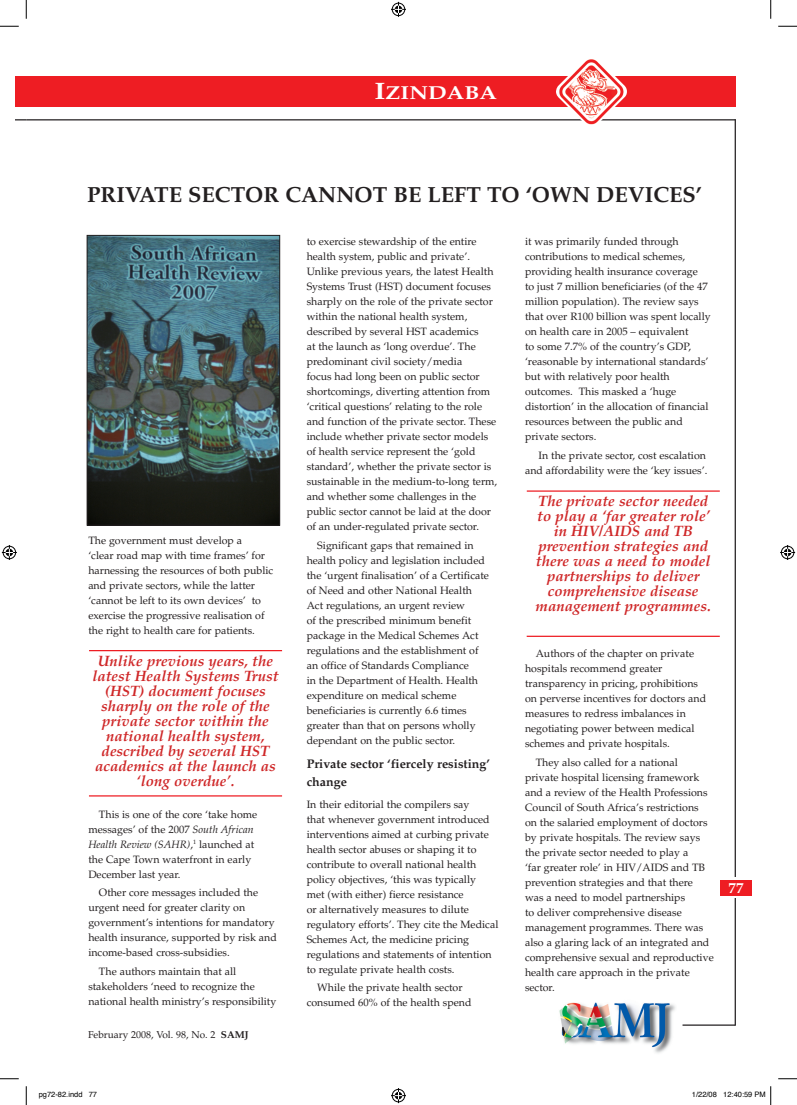
<style>
.page{position:relative;width:797px;height:1105px;background:#fff}
.page>*{position:absolute;margin:0;border:0;box-sizing:border-box;transform-origin:0 0}
.t1{font:700 21.88px "Palatino";color:#231f20}
.t2{font:700 18.75px "Palatino";color:#fff;scale:1.2 1}
.t3{font:italic 700 15px/15px "Palatino";color:#cf2728;text-align:center}
.t4{font:700 15px "Palatino";color:#fff}
.t5{font:700 12.5px/17.5px "Palatino";color:#231f20}
.t6{font:10.62px/15px "Palatino";color:#231f20}
.t7{font:10px "Palatino";color:#231f20}
.t8{font:7.5px "Helvetica";color:#000}
.s1{font-size:23.75px}
.s2{font-style:italic}
.s3{font-weight:700}
</style>
<div class="page">
<div style="left:16px;top:77px;width:10px;height:30px;background:#ee1d23"></div>
<hr style="left:734px;top:119px;width:2px;height:906px;background:#231f20">
<div style="left:723px;top:877px;width:23px;height:21px;background:#fff"></div>
<hr style="left:682px;top:1024px;width:53px;height:2px;background:#231f20">
<div style="left:26px;top:77px;width:709px;height:30px;background:#ee1d23"></div>
<hr style="left:26px;top:119px;width:709px;height:1px;background:#231f20">
<img style="left:556px;top:59px;width:71px;height:66px">
<img style="left:559px;top:1002px;width:117px;height:51px">
<div style="left:719px;top:880px;width:32px;height:16px;background:#ee1d23"></div>
<hr style="left:89px;top:650px;width:193px;height:1px;background:#ee1d23">
<hr style="left:89px;top:795px;width:193px;height:1px;background:#ee1d23">
<hr style="left:527px;top:490px;width:192px;height:2px;background:#ee1d23">
<hr style="left:526px;top:636px;width:193px;height:1px;background:#ee1d23">
<img style="left:89px;top:237px;width:189px;height:286px">
<div style="left:87px;top:235px;width:193px;height:290px;border:1px solid #231f20"></div>
<svg style="left:0;top:25px;width:19px;height:2px"></svg>
<svg style="left:778px;top:25px;width:19px;height:2px"></svg>
<svg style="left:0;top:1078px;width:19px;height:1px"></svg>
<svg style="left:778px;top:1078px;width:19px;height:1px"></svg>
<svg style="left:25px;top:0;width:2px;height:19px"></svg>
<svg style="left:25px;top:1086px;width:2px;height:19px"></svg>
<svg style="left:770px;top:0;width:1px;height:19px"></svg>
<svg style="left:391px;top:2px;width:15px;height:15px"></svg>
<svg style="left:391px;top:1088px;width:15px;height:15px"></svg>
<svg style="left:2px;top:545px;width:15px;height:15px"></svg>
<svg style="left:780px;top:545px;width:15px;height:15px"></svg>
<svg style="left:770px;top:1086px;width:1px;height:19px"></svg>
<h2 class="t2" style="left:374px;top:82px;width:103px"><span class="s1">I</span>ZINDABA</h2>
<h1 class="t1" style="left:87px;top:182px;width:15px">PRIVATE</h1>
<h1 class="t1" style="left:188px;top:182px;width:16px">SECTOR</h1>
<h1 class="t1" style="left:285px;top:182px;width:18px">CANNOT</h1>
<h1 class="t1" style="left:393px;top:182px;width:49px">BE LEFT</h1>
<h1 class="t1" style="left:487px;top:182px;width:65px">TO ‘OWN</h1>
<h1 class="t1" style="left:596px;top:182px;width:15px">DEVICES</h1>
<h1 class="t1" style="left:696px;top:182px;width:8px">’</h1>
<p class="t6" style="left:88px;top:533px;width:186px">The government must develop a<br>‘clear road map with time frames’ for harnessing the resources of both public and private sectors, while the latter ‘cannot be left to its own devices’ to exercise the progressive realisation of the right to health care for patients.</p>
<h3 class="t3" style="left:92px;top:653px;width:187px">Unlike previous years, the latest Health Systems Trust (HST) document focuses sharply on the role of the private sector within the national health system, described by several HST academics at the launch as ‘long overdue’.</h3>
<p class="t6" style="left:88px;top:807px;width:170px;text-indent:11px">This is one of the core ‘take home messages’ of the 2007 <span class="s2">South African<br>Health Review (SAHR)</span>,<sup>1</sup> launched at the Cape Town waterfront in early<br>December last year.</p>
<p class="t6" style="left:88px;top:885px;width:190px;text-indent:11px">Other core messages included the urgent need for greater clarity on government’s intentions for mandatory health insurance, supported by risk and income-based cross-subsidies.</p>
<p class="t6" style="left:88px;top:964px;width:189px;text-indent:11px">The authors maintain that all stakeholders ‘need to recognize the national health ministry’s responsibility</p>
<p class="t7" style="left:88px;top:1029px;width:162px">February 2008, Vol. 98, No. 2 <span class="s3">SAMJ</span></p>
<p class="t6" style="left:307px;top:234px;width:192px">to exercise stewardship of the entire health system, public and private’.<br>Unlike previous years, the latest Health Systems Trust (HST) document focuses sharply on the role of the private sector within the national health system, described by several HST academics<br>at the launch as ‘long overdue’. The predominant civil society/media<br>focus had long been on public sector shortcomings, diverting attention from ‘critical questions’ relating to the role and function of the private sector. These include whether private sector models of health service represent the ‘gold standard’, whether the private sector is sustainable in the medium-to-long term, and whether some challenges in the public sector cannot be laid at the door of an under-regulated private sector.</p>
<p class="t6" style="left:307px;top:538px;width:184px;text-indent:11px">Significant gaps that remained in health policy and legislation included the ‘urgent finalisation’ of a Certificate of Need and other National Health Act regulations, an urgent review<br>of the prescribed minimum benefit package in the Medical Schemes Act regulations and the establishment of an office of Standards Compliance<br>in the Department of Health. Health expenditure on medical scheme beneficiaries is currently 6.6 times greater than that on persons wholly dependant on the public sector.</p>
<p class="t5" style="left:307px;top:755px;width:185px">PRIVATE SECTOR ‘FIERCELY RESISTING’<br>CHANGE</p>
<p class="t6" style="left:307px;top:797px;width:193px">In their editorial the compilers say<br>that whenever government introduced interventions aimed at curbing private health sector abuses or shaping it to contribute to overall national health policy objectives, ‘this was typically<br>met (with either) fierce resistance<br>or alternatively measures to dilute regulatory efforts’. They cite the Medical Schemes Act, the medicine pricing regulations and statements of intention to regulate private health costs.</p>
<p class="t6" style="left:307px;top:980px;width:166px;text-align:center">While the private health sector consumed 60% of the health spend</p>
<p class="t6" style="left:525px;top:234px;width:187px">it was primarily funded through contributions to medical schemes, providing health insurance coverage<br>to just 7 million beneficiaries (of the 47 million population). The review says that over R100 billion was spent locally on health care in 2005 – equivalent<br>to some 7.7% of the country’s GDP, ‘reasonable by international standards’ but with relatively poor health outcomes. This masked a ‘huge distortion’ in the allocation of financial resources between the public and private sectors.</p>
<p class="t6" style="left:525px;top:448px;width:184px;text-align:right">In the private sector, cost escalation and affordability were the ‘key issues’.</p>
<h3 class="t3" style="left:535px;top:494px;width:177px">The private sector needed to play a ‘far greater role’ in HIV/AIDS and TB prevention strategies and there was a need to model partnerships to deliver comprehensive disease management programmes.</h3>
<p class="t6" style="left:525px;top:646px;width:183px;text-indent:11px">Authors of the chapter on private hospitals recommend greater transparency in pricing, prohibitions on perverse incentives for doctors and measures to redress imbalances in negotiating power between medical schemes and private hospitals.</p>
<p class="t6" style="left:525px;top:755px;width:190px;text-indent:11px">They also called for a national private hospital licensing framework and a review of the Health Professions Council of South Africa’s restrictions<br>on the salaried employment of doctors by private hospitals. The review says the private sector needed to play a<br>‘far greater role’ in HIV/AIDS and TB prevention strategies and that there was a need to model partnerships<br>to deliver comprehensive disease management programmes. There was also a glaring lack of an integrated and comprehensive sexual and reproductive health care approach in the private sector.</p>
<h3 class="t4" style="left:728px;top:879px;width:16px">77</h3>
<p class="t8" style="left:39px;top:1090px;width:60px">pg72-82.indd 77</p>
<p class="t8" style="left:692px;top:1090px;width:75px">1/22/08 12:40:59 PM</p>
</div>
